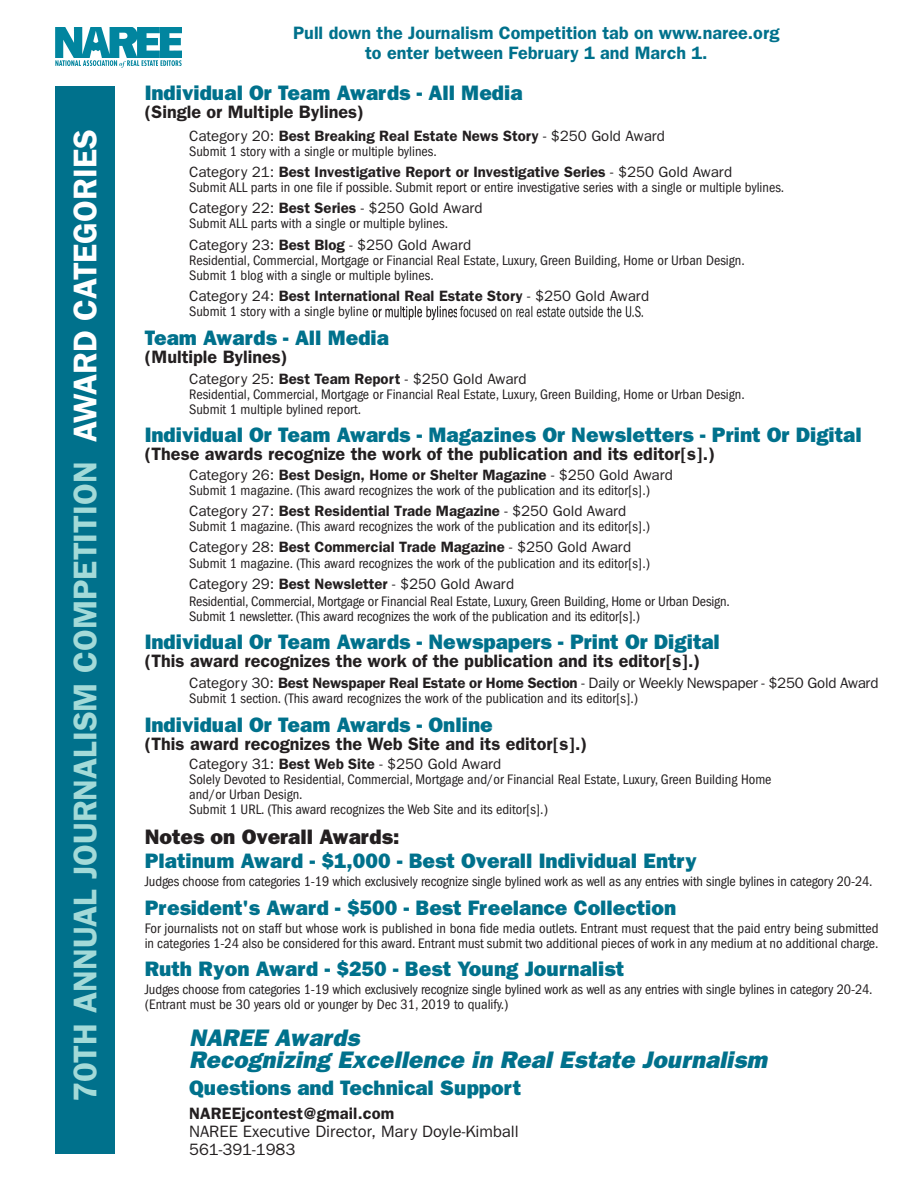
<style>
.page{position:relative;width:918px;height:1188px;background:#fff}
.page>*{position:absolute;margin:0;border:0;box-sizing:border-box;transform-origin:0 0}
.t1{font:600 33px "Franklin Gothic";color:#a3dad8}
.t2{font:italic 800 24px/22.5px "Franklin Gothic";letter-spacing:.005em;color:#00718c}
.t3{font:800 21px "Franklin Gothic";color:#00718c}
.t4{font:800 21px "Franklin Gothic";color:#231f20}
.t5{font:600 18px "Franklin Gothic";color:#231f20}
.t6{font:600 18px/19.5px "Franklin Gothic";color:#00718c;text-align:center}
.t7{font:16.5px/18px "Franklin Gothic";color:#231f20}
.t8{font:600 16.5px "Franklin Gothic";letter-spacing:.01em;color:#231f20}
.t9{font:600 15px "Franklin Gothic";color:#231f20}
.t10{font:15px "Franklin Gothic";color:#231f20}
.t11{font:condensed 14.25px/15px "Franklin Gothic";color:#231f20}
.s1{color:#fff}
.s2{font-weight:400}
.s3{font-weight:600}
</style>
<div class="page">
<div style="left:55px;top:87px;width:59px;height:1067px;background:#00718c"></div>
<img style="left:55px;top:27px;width:127px;height:30px">
<img style="left:55px;top:60px;width:127px;height:8px">
<img style="left:372px;top:306px;width:85px;height:15px">
<img style="left:459px;top:306px;width:185px;height:12px">
<h1 class="t1" style="left:66px;top:1102px;width:974px;rotate:-90deg">70TH ANNUAL JOURNALISM COMPETITION <span class="s1">AWARD CATEGORIES</span></h1>
<p class="t6" style="left:293px;top:23px;width:488px">Pull down the Journalism Competition tab on www.naree.org to enter between February 1 and March 1.</p>
<h3 class="t3" style="left:145px;top:81px;width:379px">Individual Or Team Awards - All Media</h3>
<p class="t5" style="left:145px;top:101px;width:221px">(Single or Multiple Bylines)</p>
<p class="t9" style="left:189px;top:127px;width:477px"><span class="s2">Category 20:</span> Best Breaking Real Estate News Story <span class="s2">- $250 Gold Award</span></p>
<p class="t11" style="left:189px;top:144px;width:249px">Submit 1 story with a single or multiple bylines.</p>
<p class="t9" style="left:189px;top:163px;width:544px"><span class="s2">Category 21:</span> Best Investigative Report or Investigative Series <span class="s2">- $250 Gold Award</span></p>
<p class="t11" style="left:189px;top:180px;width:597px">Submit ALL parts in one file if possible. Submit report or entire investigative series with a single or multiple bylines.</p>
<p class="t10" style="left:189px;top:199px;width:295px">Category 22: <span class="s3">Best Series</span> - $250 Gold Award</p>
<p class="t11" style="left:189px;top:216px;width:260px">Submit ALL parts with a single or multiple bylines.</p>
<p class="t10" style="left:189px;top:237px;width:284px">Category 23: <span class="s3">Best Blog</span> - $250 Gold Award</p>
<p class="t11" style="left:189px;top:253px;width:557px">Residential, Commercial, Mortgage or Financial Real Estate, Luxury, Green Building, Home or Urban Design.<br>Submit 1 blog with a single or multiple bylines.</p>
<p class="t9" style="left:189px;top:287px;width:461px"><span class="s2">Category 24:</span> Best International Real Estate Story <span class="s2">- $250 Gold Award</span></p>
<h3 class="t3" style="left:145px;top:325px;width:246px">Team Awards - All Media</h3>
<p class="t5" style="left:145px;top:346px;width:145px">(Multiple Bylines)</p>
<p class="t10" style="left:189px;top:370px;width:339px">Category 25: <span class="s3">Best Team Report</span> - $250 Gold Award</p>
<p class="t11" style="left:189px;top:387px;width:557px">Residential, Commercial, Mortgage or Financial Real Estate, Luxury, Green Building, Home or Urban Design.<br>Submit 1 multiple bylined report.</p>
<h3 class="t3" style="left:145px;top:423px;width:718px">Individual Or Team Awards - Magazines Or Newsletters - Print Or Digital</h3>
<p class="t5" style="left:145px;top:443px;width:572px">(These awards recognize the work of the publication and its editor[s].)</p>
<p class="t9" style="left:189px;top:466px;width:485px"><span class="s2">Category 26:</span> Best Design, Home or Shelter Magazine <span class="s2">- $250 Gold Award</span></p>
<p class="t11" style="left:189px;top:483px;width:462px">Submit 1 magazine. (This award recognizes the work of the publication and its editor[s].)</p>
<p class="t9" style="left:189px;top:502px;width:439px"><span class="s2">Category 27:</span> Best Residential Trade Magazine <span class="s2">- $250 Gold Award</span></p>
<p class="t11" style="left:189px;top:519px;width:462px">Submit 1 magazine. (This award recognizes the work of the publication and its editor[s].)</p>
<p class="t9" style="left:189px;top:538px;width:444px"><span class="s2">Category 28:</span> Best Commercial Trade Magazine <span class="s2">- $250 Gold Award</span></p>
<p class="t11" style="left:189px;top:556px;width:462px">Submit 1 magazine. (This award recognizes the work of the publication and its editor[s].)</p>
<p class="t10" style="left:189px;top:576px;width:326px">Category 29: <span class="s3">Best Newsletter</span> - $250 Gold Award</p>
<p class="t11" style="left:189px;top:594px;width:542px">Residential, Commercial, Mortgage or Financial Real Estate, Luxury, Green Building, Home or Urban Design.<br>Submit 1 newsletter. (This award recognizes the work of the publication and its editor[s].)</p>
<h3 class="t3" style="left:145px;top:630px;width:577px">Individual Or Team Awards - Newspapers - Print Or Digital</h3>
<p class="t5" style="left:145px;top:650px;width:557px">(This award recognizes the work of the publication and its editor[s].)</p>
<p class="t10" style="left:189px;top:675px;width:691px">Category 30: <span class="s3">Best Newspaper Real Estate or Home Section</span> - Daily or Weekly Newspaper - $250 Gold Award</p>
<p class="t11" style="left:189px;top:691px;width:451px">Submit 1 section. (This award recognizes the work of the publication and its editor[s].)</p>
<h3 class="t3" style="left:145px;top:712px;width:350px">Individual Or Team Awards - Online</h3>
<p class="t5" style="left:145px;top:733px;width:444px">(This award recognizes the Web Site and its editor[s].)</p>
<p class="t10" style="left:189px;top:756px;width:314px">Category 31: <span class="s3">Best Web Site</span> - $250 Gold Award</p>
<p class="t11" style="left:189px;top:772px;width:584px">Solely Devoted to Residential, Commercial, Mortgage and/or Financial Real Estate, Luxury, Green Building Home and/or Urban Design.<br>Submit 1 URL. (This award recognizes the Web Site and its editor[s].)</p>
<h3 class="t4" style="left:145px;top:825px;width:256px">Notes on Overall Awards:</h3>
<h3 class="t3" style="left:145px;top:849px;width:553px">Platinum Award - $1,000 - Best Overall Individual Entry</h3>
<p class="t11" style="left:145px;top:874px;width:729px">Judges choose from categories 1-19 which exclusively recognize single bylined work as well as any entries with single bylines in category 20-24.</p>
<h3 class="t3" style="left:145px;top:895px;width:533px">President's Award - $500 - Best Freelance Collection</h3>
<p class="t11" style="left:145px;top:921px;width:735px">For journalists not on staff but whose work is published in bona fide media outlets. Entrant must request that the paid entry being submitted in categories 1-24 also be considered for this award. Entrant must submit two additional pieces of work in any medium at no additional charge.</p>
<h3 class="t3" style="left:145px;top:957px;width:481px">Ruth Ryon Award - $250 - Best Young Journalist</h3>
<p class="t11" style="left:145px;top:982px;width:729px">Judges choose from categories 1-19 which exclusively recognize single bylined work as well as any entries with single bylines in category 20-24. (Entrant must be 30 years old or younger by Dec 31, 2019 to qualify.)</p>
<h2 class="t2" style="left:189px;top:1026px;width:580px">NAREE Awards<br>Recognizing Excellence in Real Estate Journalism</h2>
<h3 class="t3" style="left:189px;top:1076px;width:334px">Questions and Technical Support</h3>
<p class="t8" style="left:189px;top:1104px;width:207px">NAREEjcontest@gmail.com</p>
<p class="t7" style="left:189px;top:1122px;width:331px">NAREE Executive Director, Mary Doyle-Kimball<br>561-391-1983</p>
</div>
